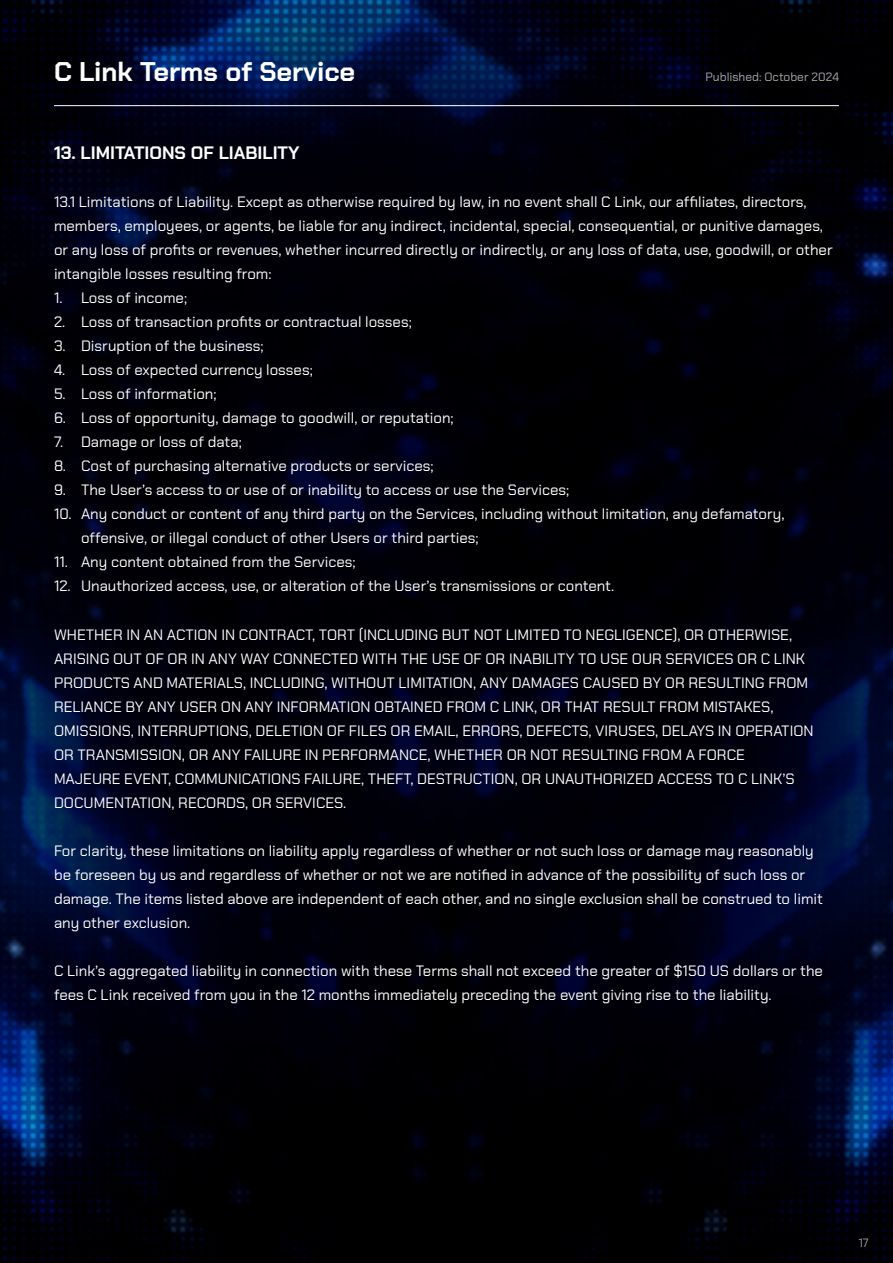
<style>
.page{position:relative;width:893px;height:1263px;background:#fff}
.page>*{position:absolute;margin:0;border:0;box-sizing:border-box;transform-origin:0 0}
.t1{font:700 27px "Chakra Petch";color:#fff}
.t2{font:700 18px "Chakra Petch";color:#fff}
.t3{font:15px/24px "Chakra Petch";color:#fff}
.t4{font:12px "Chakra Petch";color:#a8a9ad}
.t5{font:12px "Gilroy";color:#a8a9ad}
</style>
<div class="page">
<img style="left:0;top:0;width:893px;height:1263px">
<hr style="left:54px;top:105px;width:785px;height:1px;background:#fff">
<h1 class="t1" style="left:54px;top:56px;width:303px">C Link Terms of Service</h1>
<p class="t4" style="left:706px;top:70px;width:135px">Published: October 2024</p>
<p class="t2" style="left:54px;top:143px;width:247px">13. LIMITATIONS OF LIABILITY</p>
<p class="t3" style="left:54px;top:190px;width:780px">13.1 Limitations of Liability. Except as otherwise required by law, in no event shall C Link, our affiliates, directors, members, employees, or agents, be liable for any indirect, incidental, special, consequential, or punitive damages, or any loss of profits or revenues, whether incurred directly or indirectly, or any loss of data, use, goodwill, or other intangible losses resulting from:</p>
<p class="t3" style="left:54px;top:286px;width:135px">1. Loss of income;</p>
<p class="t3" style="left:54px;top:310px;width:359px">2. Loss of transaction profits or contractual losses;</p>
<p class="t3" style="left:54px;top:334px;width:211px">3. Disruption of the business;</p>
<p class="t3" style="left:54px;top:358px;width:260px">4. Loss of expected currency losses;</p>
<p class="t3" style="left:54px;top:382px;width:164px">5. Loss of information;</p>
<p class="t3" style="left:54px;top:406px;width:401px">6. Loss of opportunity, damage to goodwill, or reputation;</p>
<p class="t3" style="left:54px;top:430px;width:189px">7. Damage or loss of data;</p>
<p class="t3" style="left:54px;top:454px;width:381px">8. Cost of purchasing alternative products or services;</p>
<p class="t3" style="left:54px;top:478px;width:517px">9. The User’s access to or use of or inability to access or use the Services;</p>
<p class="t3" style="left:81px;top:502px;width:705px;text-indent:-27px">10. Any conduct or content of any third party on the Services, including without limitation, any defamatory, offensive, or illegal conduct of other Users or third parties;</p>
<p class="t3" style="left:54px;top:550px;width:303px">11. Any content obtained from the Services;</p>
<p class="t3" style="left:54px;top:574px;width:562px">12. Unauthorized access, use, or alteration of the User’s transmissions or content.</p>
<p class="t3" style="left:54px;top:622px;width:761px">WHETHER IN AN ACTION IN CONTRACT, TORT (INCLUDING BUT NOT LIMITED TO NEGLIGENCE), OR OTHERWISE, ARISING OUT OF OR IN ANY WAY CONNECTED WITH THE USE OF OR INABILITY TO USE OUR SERVICES OR C LINK PRODUCTS AND MATERIALS, INCLUDING, WITHOUT LIMITATION, ANY DAMAGES CAUSED BY OR RESULTING FROM RELIANCE BY ANY USER ON ANY INFORMATION OBTAINED FROM C LINK, OR THAT RESULT FROM MISTAKES, OMISSIONS, INTERRUPTIONS, DELETION OF FILES OR EMAIL, ERRORS, DEFECTS, VIRUSES, DELAYS IN OPERATION OR TRANSMISSION, OR ANY FAILURE IN PERFORMANCE, WHETHER OR NOT RESULTING FROM A FORCE MAJEURE EVENT, COMMUNICATIONS FAILURE, THEFT, DESTRUCTION, OR UNAUTHORIZED ACCESS TO C LINK’S DOCUMENTATION, RECORDS, OR SERVICES.</p>
<p class="t3" style="left:54px;top:838px;width:771px">For clarity, these limitations on liability apply regardless of whether or not such loss or damage may reasonably be foreseen by us and regardless of whether or not we are notified in advance of the possibility of such loss or damage. The items listed above are independent of each other, and no single exclusion shall be construed to limit any other exclusion.</p>
<p class="t3" style="left:54px;top:958px;width:770px">C Link’s aggregated liability in connection with these Terms shall not exceed the greater of $150 US dollars or the fees C Link received from you in the 12 months immediately preceding the event giving rise to the liability.</p>
<p class="t5" style="left:859px;top:1235px;width:11px">17</p>
</div>
